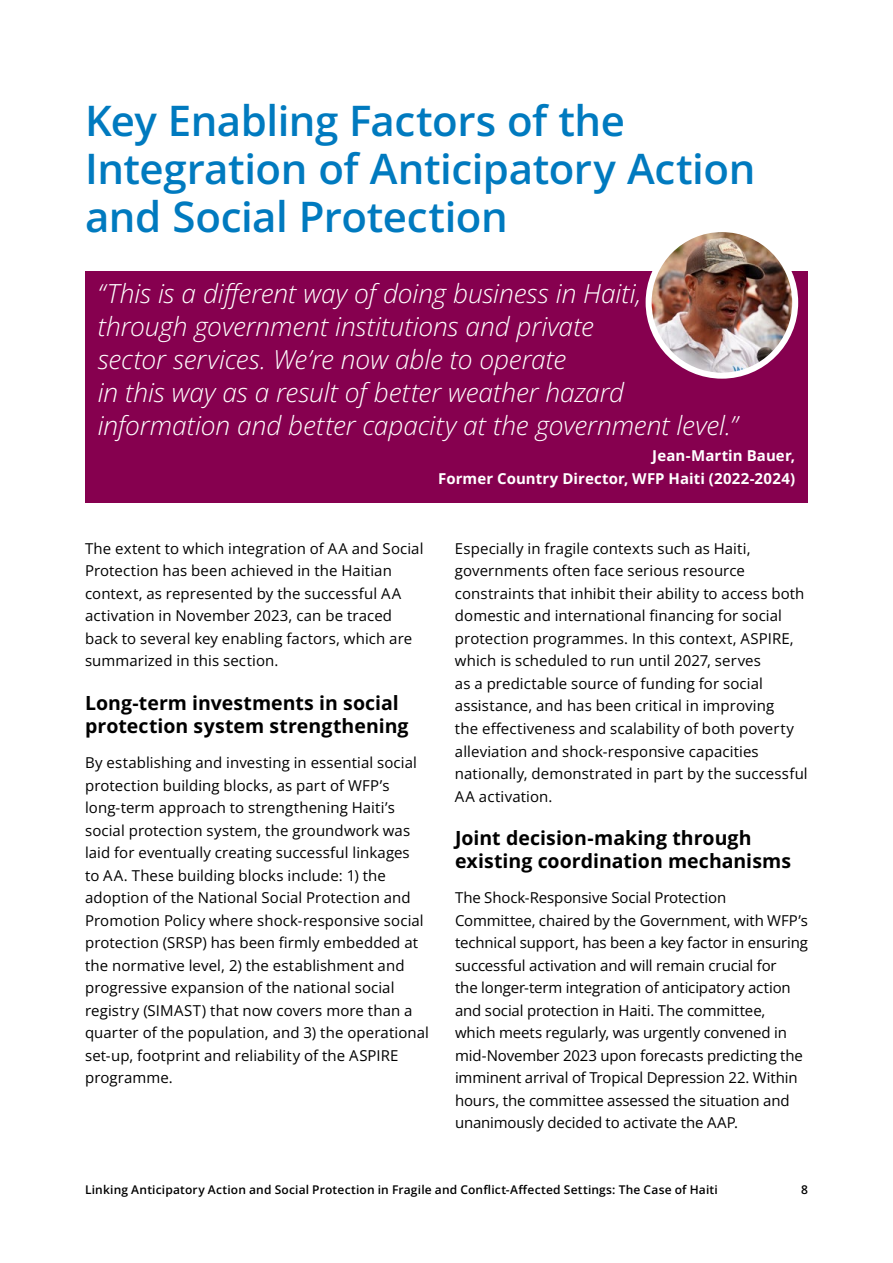
<style>
.page{position:relative;width:893px;height:1263px;background:#fff}
.page>*{position:absolute;margin:0;border:0;box-sizing:border-box;transform-origin:0 0}
.t1{font:600 42px/48px "Open Sans";letter-spacing:-.01em;color:#007abf}
.t2{font:italic 300 26.25px/33px "Open Sans";letter-spacing:-.005em;color:#fff}
.t3{font:700 19.5px/22.5px "Open Sans";color:#000}
.t4{font:15px/22.5px "Open Sans";letter-spacing:.005em;color:#000}
.t5{font:700 15px/22.5px "Open Sans";letter-spacing:.005em;color:#fff;text-align:right}
.t6{font:600 12px "Open Sans";letter-spacing:.015em;color:#000}
</style>
<div class="page">
<div style="left:85px;top:271px;width:723px;height:231px;background:#86004f"></div>
<img style="left:649px;top:229px;width:146px;height:147px;border-radius:73px">
<div style="left:646px;top:226px;width:152px;height:153px;border:6px solid #fff;border-radius:50%"></div>
<h1 class="t1" style="left:85px;top:96px;width:672px">Key Enabling Factors of the<br>Integration of Anticipatory Action and Social Protection</h1>
<p class="t2" style="left:98px;top:276px;width:641px">“This is a different way of doing business in Haiti,<br>through government institutions and private<br>sector services. We’re now able to operate<br>in this way as a result of better weather hazard information and better capacity at the government level.”</p>
<p class="t5" style="left:438px;top:444px;width:359px">Jean-Martin Bauer,<br>Former Country Director, WFP Haiti (2022-2024)</p>
<p class="t4" style="left:85px;top:537px;width:340px">The extent to which integration of AA and Social Protection has been achieved in the Haitian context, as represented by the successful AA activation in November 2023, can be traced back to several key enabling factors, which are summarized in this section.</p>
<h3 class="t3" style="left:85px;top:691px;width:325px">Long-term investments in social protection system strengthening</h3>
<p class="t4" style="left:85px;top:751px;width:345px">By establishing and investing in essential social protection building blocks, as part of WFP’s long-term approach to strengthening Haiti’s social protection system, the groundwork was laid for eventually creating successful linkages<br>to AA. These building blocks include: 1) the adoption of the National Social Protection and Promotion Policy where shock-responsive social protection (SRSP) has been firmly embedded at the normative level, 2) the establishment and progressive expansion of the national social registry (SIMAST) that now covers more than a quarter of the population, and 3) the operational set-up, footprint and reliability of the ASPIRE programme.</p>
<p class="t4" style="left:455px;top:537px;width:354px">Especially in fragile contexts such as Haiti, governments often face serious resource constraints that inhibit their ability to access both domestic and international financing for social protection programmes. In this context, ASPIRE, which is scheduled to run until 2027, serves<br>as a predictable source of funding for social assistance, and has been critical in improving<br>the effectiveness and scalability of both poverty alleviation and shock-responsive capacities nationally, demonstrated in part by the successful AA activation.</p>
<h3 class="t3" style="left:455px;top:826px;width:338px">Joint decision-making through existing coordination mechanisms</h3>
<p class="t4" style="left:455px;top:886px;width:354px">The Shock-Responsive Social Protection Committee, chaired by the Government, with WFP’s technical support, has been a key factor in ensuring successful activation and will remain crucial for<br>the longer-term integration of anticipatory action and social protection in Haiti. The committee, which meets regularly, was urgently convened in mid-November 2023 upon forecasts predicting the imminent arrival of Tropical Depression 22. Within hours, the committee assessed the situation and unanimously decided to activate the AAP.</p>
<p class="t6" style="left:85px;top:1181px;width:634px">Linking Anticipatory Action and Social Protection in Fragile and Conflict-Affected Settings: The Case of Haiti</p>
<p class="t6" style="left:801px;top:1181px;width:8px">8</p>
</div>
